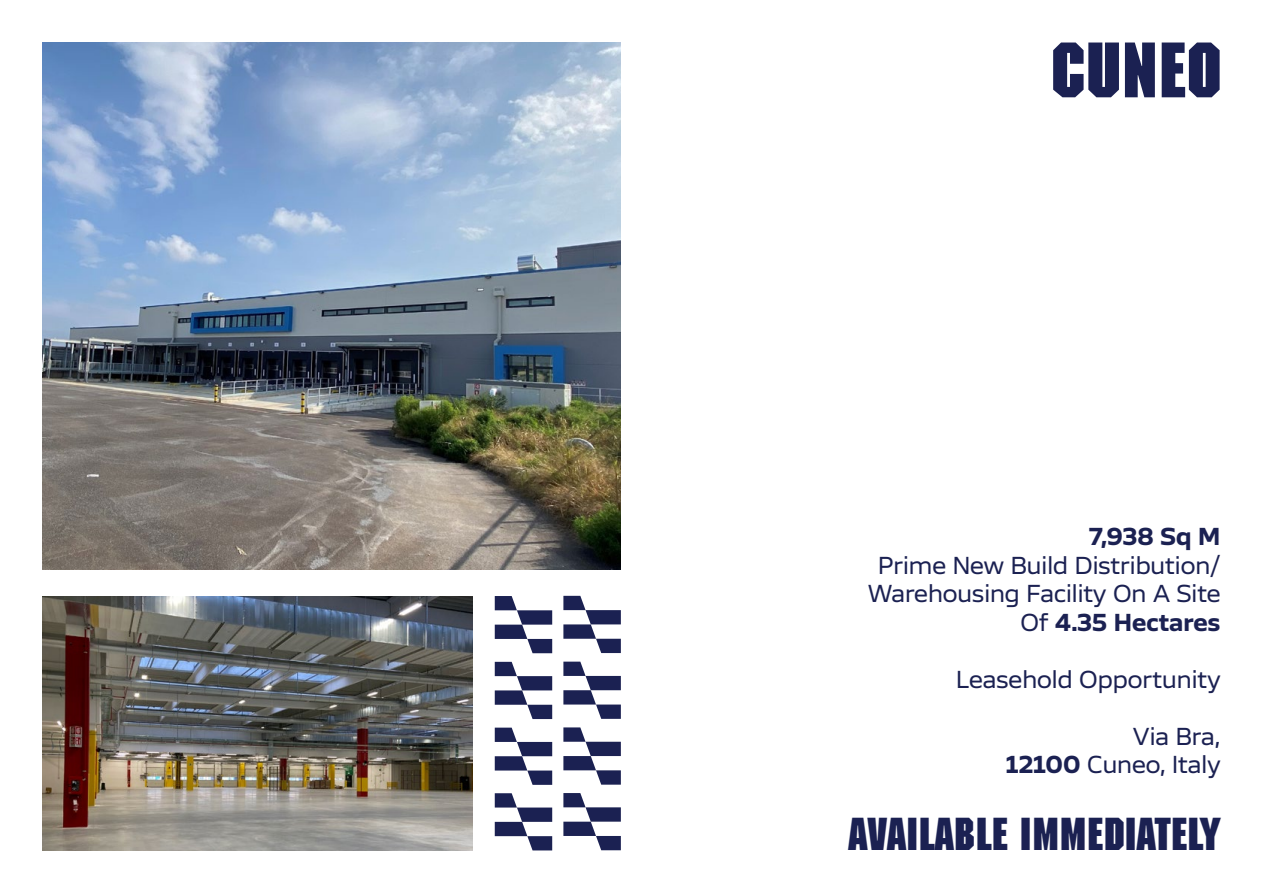
<style>
.page{position:relative;width:1263px;height:893px;background:#fff}
.page>*{position:absolute;margin:0;border:0;box-sizing:border-box;transform-origin:0 0}
.t1{font:700 76.35px "Machine Std";letter-spacing:-.005em;color:#1b2152}
.t2{font:700 45px "Machine Std";color:#1b2152}
.t3{font:25.5px/28.5px "Scandium";color:#1b2152;text-align:right}
.t4{font:700 25.5px "Scandium";color:#1b2152}
.s1{font-weight:700}
</style>
<div class="page">
<svg style="left:563px;top:596px;width:58px;height:57px"></svg>
<svg style="left:563px;top:662px;width:58px;height:57px"></svg>
<svg style="left:495px;top:596px;width:57px;height:57px"></svg>
<svg style="left:495px;top:662px;width:57px;height:57px"></svg>
<svg style="left:563px;top:727px;width:58px;height:58px"></svg>
<svg style="left:495px;top:728px;width:57px;height:57px"></svg>
<svg style="left:563px;top:793px;width:58px;height:57px"></svg>
<svg style="left:495px;top:793px;width:57px;height:57px"></svg>
<img style="left:43px;top:43px;width:578px;height:527px">
<img style="left:43px;top:596px;width:429px;height:254px">
<h1 class="t1" style="left:1050px;top:25px;width:174px">CUNEO</h1>
<p class="t4" style="left:1089px;top:517px;width:133px">7,938 Sq M</p>
<p class="t3" style="left:868px;top:549px;width:354px">Prime New Build Distribution/<br>Warehousing Facility On A Site<br>Of <span class="s1">4.35 Hectares</span></p>
<p class="t3" style="left:956px;top:663px;width:266px">Leasehold Opportunity</p>
<p class="t3" style="left:1006px;top:720px;width:216px">Via Bra,<br><span class="s1">12100</span> Cuneo, Italy</p>
<h2 class="t2" style="left:848px;top:808px;width:374px">AVAILABLE IMMEDIATELY</h2>
</div>
